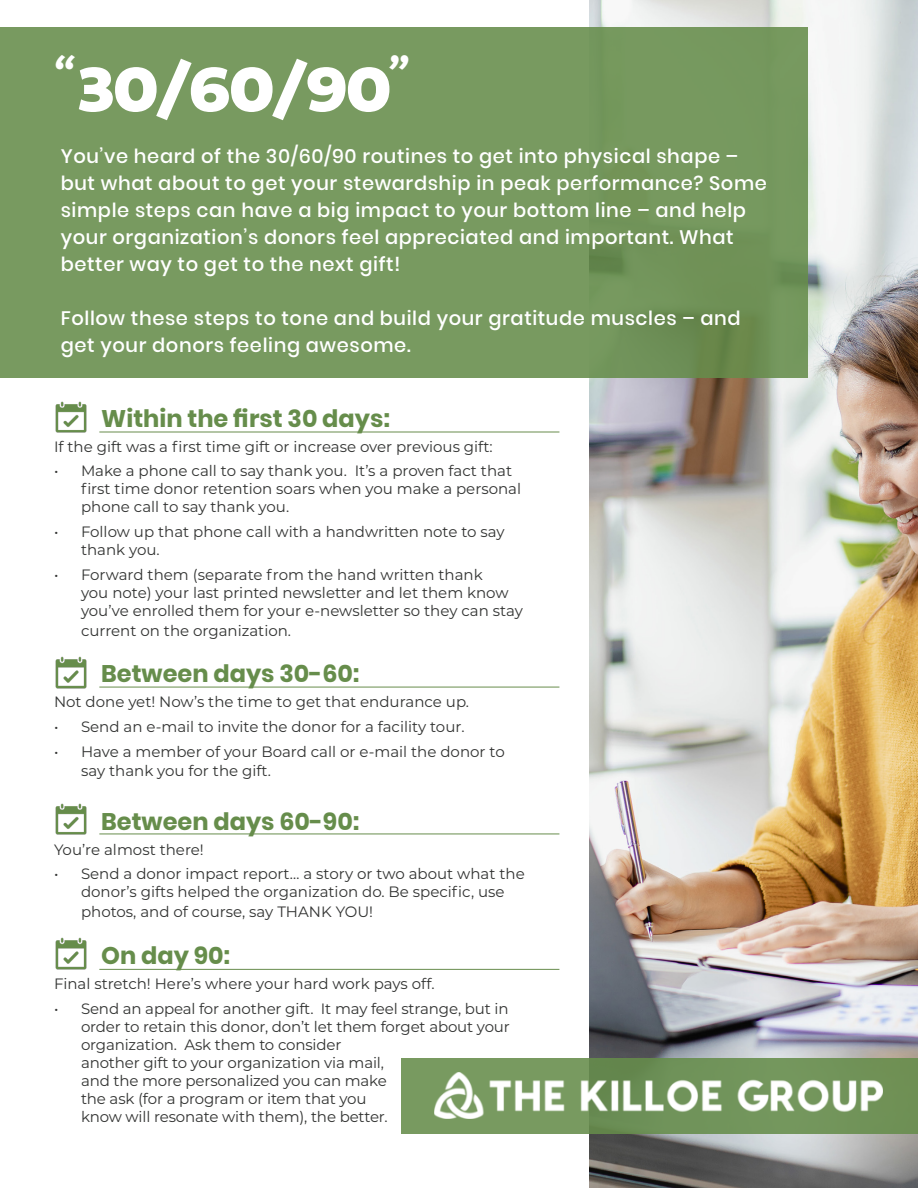
<style>
.page{position:relative;width:918px;height:1188px;background:#fff}
.page>*{position:absolute;margin:0;border:0;box-sizing:border-box;transform-origin:0 0}
.t1{font:78px "Komet Heavy SC";color:#fff}
.t2{font:700 24px "Poppins";color:#668d4b}
.t3{font:500 19.5px/27px "Poppins";letter-spacing:.03em;color:#fff}
.t4{font:15px/18px "Montserrat";color:#323332}
</style>
<div class="page">
<img style="left:590px;top:0;width:328px;height:1188px">
<div style="left:0;top:27px;width:808px;height:351px;background:#789a60"></div>
<svg style="left:402px;top:1058px;width:516px;height:76px;fill:#73955c"></svg>
<img style="left:434px;top:1073px;width:449px;height:46px">
<img style="left:55px;top:401px;width:31px;height:32px">
<img style="left:55px;top:656px;width:31px;height:33px">
<img style="left:55px;top:803px;width:31px;height:32px">
<img style="left:55px;top:937px;width:31px;height:33px">
<hr style="left:99px;top:432px;width:460px;height:1px;background:#688d4d">
<hr style="left:99px;top:687px;width:460px;height:1px;background:#688d4d">
<hr style="left:99px;top:834px;width:460px;height:1px;background:#688d4d">
<hr style="left:99px;top:969px;width:460px;height:1px;background:#688d4d">
<p class="t1" style="left:54px;top:33px;width:357px"><sup>“</sup>30/60/90<sup>”</sup></p>
<p class="t3" style="left:61px;top:143px;width:708px">You’ve heard of the 30/60/90 routines to get into physical shape – but what about to get your stewardship in peak performance? Some simple steps can have a big impact to your bottom line – and help your organization’s donors feel appreciated and important. What better way to get to the next gift!</p>
<p class="t3" style="left:61px;top:305px;width:681px">Follow these steps to tone and build your gratitude muscles – and get your donors feeling awesome.</p>
<p class="t2" style="left:101px;top:404px;width:290px">Within the first 30 days:</p>
<p class="t4" style="left:54px;top:437px;width:440px">If the gift was a first time gift or increase over previous gift:</p>
<p class="t4" style="left:81px;top:461px;width:442px;text-indent:-27px">• Make a phone call to say thank you. It’s a proven fact that first time donor retention soars when you make a personal phone call to say thank you.</p>
<p class="t4" style="left:81px;top:522px;width:425px;text-indent:-27px">• Follow up that phone call with a handwritten note to say thank you.</p>
<p class="t4" style="left:81px;top:565px;width:444px;text-indent:-27px">• Forward them (separate from the hand written thank<br>you note) your last printed newsletter and let them know you’ve enrolled them for your e-newsletter so they can stay</p>
<p class="t4" style="left:81px;top:621px;width:212px">current on the organization.</p>
<p class="t2" style="left:101px;top:660px;width:260px">Between days 30-60:</p>
<p class="t4" style="left:54px;top:692px;width:417px">Not done yet! Now’s the time to get that endurance up.</p>
<p class="t4" style="left:54px;top:717px;width:412px">• Send an e-mail to invite the donor for a facility tour.</p>
<p class="t4" style="left:81px;top:741px;width:425px;line-height:19.8px;text-indent:-27px">• Have a member of your Board call or e-mail the donor to say thank you for the gift.</p>
<p class="t2" style="left:101px;top:808px;width:260px">Between days 60-90:</p>
<p class="t4" style="left:54px;top:840px;width:151px">You’re almost there!</p>
<p class="t4" style="left:54px;top:865px;width:472px;text-align:center">• Send a donor impact report… a story or two about what the donor’s gifts helped the organization do. Be specific, use</p>
<p class="t4" style="left:81px;top:902px;width:294px">photos, and of course, say THANK YOU!</p>
<p class="t2" style="left:101px;top:942px;width:131px">On day 90:</p>
<p class="t4" style="left:54px;top:974px;width:382px">Final stretch! Here’s where your hard work pays off.</p>
<p class="t4" style="left:81px;top:999px;width:430px;text-indent:-27px">• Send an appeal for another gift. It may feel strange, but in order to retain this donor, don’t let them forget about your organization. Ask them to consider<br>another gift to your organization via mail,<br>and the more personalized you can make<br>the ask (for a program or item that you<br>know will resonate with them), the better.</p>
</div>
